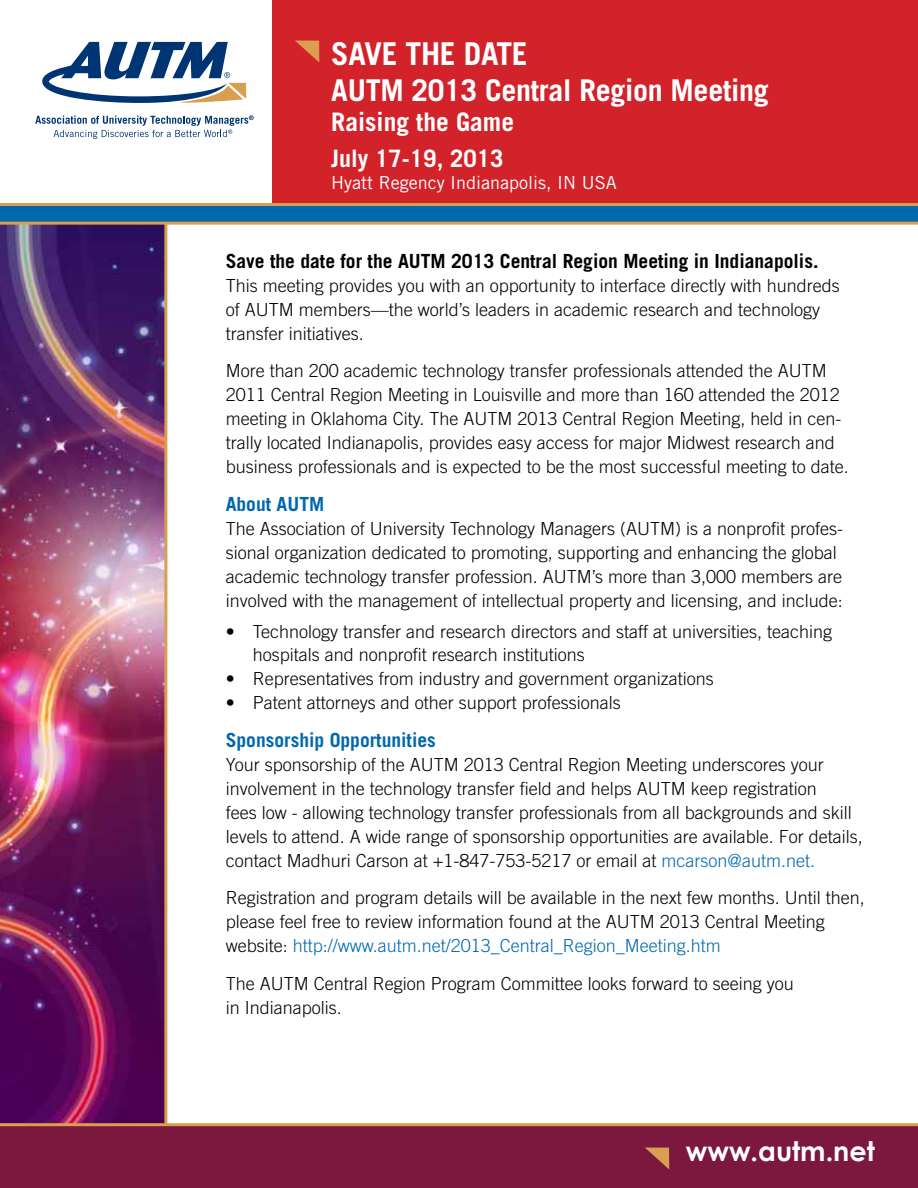
<style>
.page{position:relative;width:918px;height:1188px;background:#fff}
.page>*{position:absolute;margin:0;border:0;box-sizing:border-box;transform-origin:0 0}
.t1{font:700 31.5px "Trade Gothic";letter-spacing:-.01em;color:#fff}
.t2{font:700 30px "Trade Gothic";letter-spacing:-.01em;color:#fff}
.t3{font:700 27px "Century Gothic";color:#fff}
.t4{font:700 25.5px "Trade Gothic";color:#fff}
.t5{font:700 24px "Trade Gothic";color:#fff}
.t6{font:700 19.5px "Trade Gothic";color:#000}
.t7{font:700 19.5px "Trade Gothic";color:#0068ad}
.t8{font:300 18px/24px "Trade Gothic";color:#000}
.t9{font:18px "Trade Gothic";color:#fff}
.s1{color:#0068ad}
</style>
<div class="page">
<div style="left:272px;top:0;width:646px;height:203px;background:#d2232a"></div>
<svg style="left:42px;top:42px;width:204px;height:61px"></svg>
<svg style="left:35px;top:115px;width:219px;height:24px"></svg>
<img style="left:0;top:225px;width:167px;height:898px">
<svg style="left:0;top:203px;width:918px;height:22px"></svg>
<div style="left:0;top:1123px;width:918px;height:65px;background:#7c183e"></div>
<svg style="left:645px;top:1148px;width:24px;height:22px"></svg>
<svg style="left:295px;top:40px;width:24px;height:22px"></svg>
<h1 class="t1" style="left:331px;top:34px;width:198px">SAVE THE DATE</h1>
<h2 class="t2" style="left:331px;top:72px;width:439px">AUTM 2013 Central Region Meeting</h2>
<h3 class="t4" style="left:331px;top:107px;width:184px">Raising the Game</h3>
<h3 class="t5" style="left:331px;top:144px;width:174px">July 17-19, 2013</h3>
<p class="t9" style="left:331px;top:171px;width:287px">Hyatt Regency Indianapolis, IN USA</p>
<p class="t6" style="left:226px;top:249px;width:594px">Save the date for the AUTM 2013 Central Region Meeting in Indianapolis.</p>
<p class="t8" style="left:226px;top:273px;width:616px">This meeting provides you with an opportunity to interface directly with hundreds of AUTM members—the world’s leaders in academic research and technology transfer initiatives.</p>
<p class="t8" style="left:226px;top:359px;width:625px">More than 200 academic technology transfer professionals attended the AUTM 2011 Central Region Meeting in Louisville and more than 160 attended the 2012 meeting in Oklahoma City. The AUTM 2013 Central Region Meeting, held in cen&shy;trally located Indianapolis, provides easy access for major Midwest research and business professionals and is expected to be the most successful meeting to date.</p>
<p class="t7" style="left:226px;top:492px;width:100px">About AUTM</p>
<p class="t8" style="left:226px;top:516px;width:619px">The Association of University Technology Managers (AUTM) is a nonprofit profes&shy;sional organization dedicated to promoting, supporting and enhancing the global academic technology transfer profession. AUTM’s more than 3,000 members are involved with the management of intellectual property and licensing, and include:</p>
<p class="t8" style="left:253px;top:619px;width:581px;text-indent:-27px">• Technology transfer and research directors and staff at universities, teaching hospitals and nonprofit research institutions</p>
<p class="t8" style="left:226px;top:667px;width:490px">• Representatives from industry and government organizations</p>
<p class="t8" style="left:226px;top:691px;width:397px">• Patent attorneys and other support professionals</p>
<p class="t7" style="left:226px;top:728px;width:212px">Sponsorship Opportunities</p>
<p class="t8" style="left:226px;top:752px;width:639px">Your sponsorship of the AUTM 2013 Central Region Meeting underscores your involvement in the technology transfer field and helps AUTM keep registration<br>fees low - allowing technology transfer professionals from all backgrounds and skill levels to attend. A wide range of sponsorship opportunities are available. For details, contact Madhuri Carson at +1-847-753-5217 or email at <span class="s1">mcarson@autm.net.</span></p>
<p class="t8" style="left:226px;top:886px;width:641px">Registration and program details will be available in the next few months. Until then, please feel free to review information found at the AUTM 2013 Central Meeting website: <span class="s1">http://www.autm.net/2013_Central_Region_Meeting.htm</span></p>
<p class="t8" style="left:226px;top:971px;width:570px">The AUTM Central Region Program Committee looks forward to seeing you in Indianapolis.</p>
<h3 class="t3" style="left:686px;top:1134px;width:190px">www.autm.net</h3>
</div>
